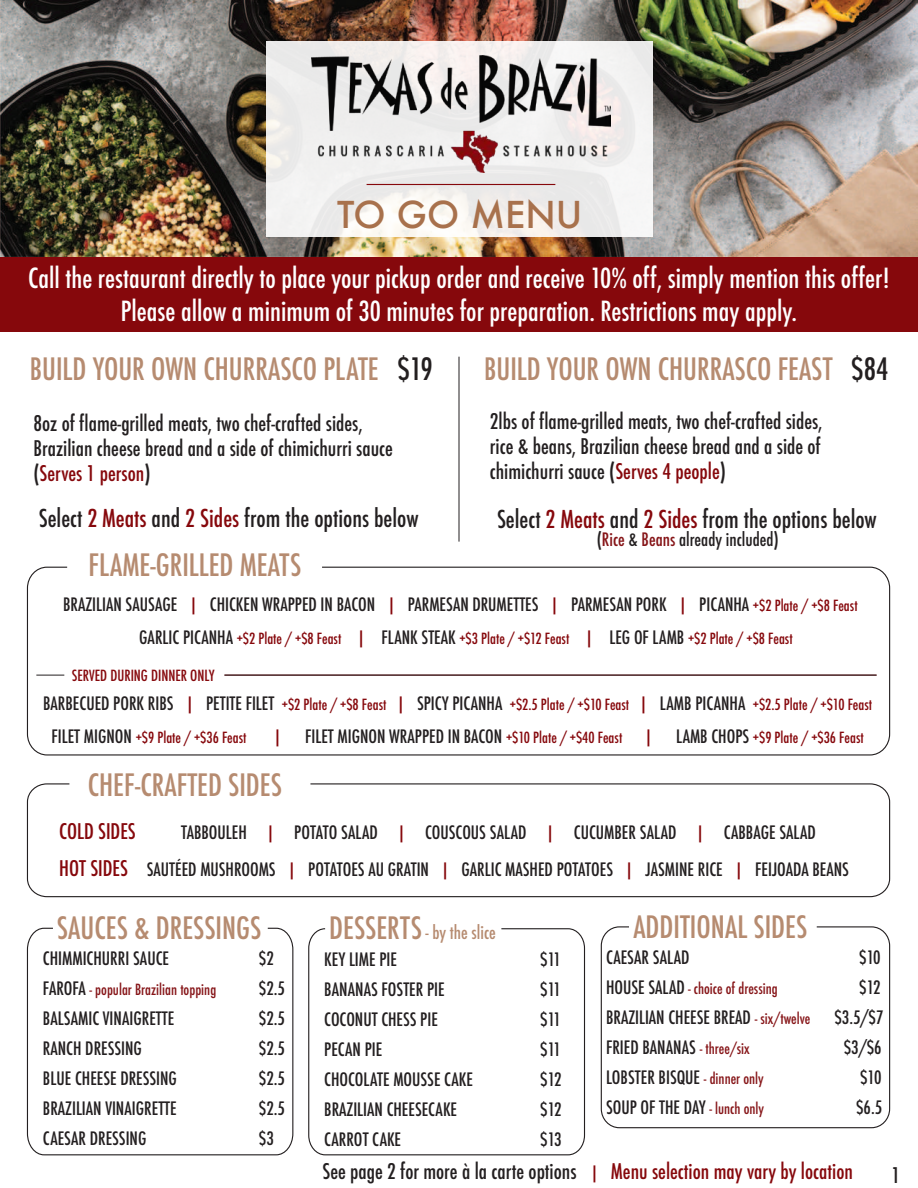
<style>
.page{position:relative;width:918px;height:1188px;background:#fff}
.page>*{position:absolute;margin:0;border:0;box-sizing:border-box;transform-origin:0 0}
.t1{font:500 36px "Futura";color:#a8714c}
.t2{font:500 condensed 30px "Futura";color:#b68b70}
.t3{font:500 condensed 27px/33px "Futura";color:#fff;text-align:center}
.t4{font:500 condensed 24px "Futura";color:#231f20}
.t5{font:500 condensed 21px/25.2px "Futura";color:#231f20}
.t6{font:500 condensed 21px "Futura";color:#86080c}
.t7{font:500 condensed 18px/37.5px "Futura";color:#231f20}
.t8{font:500 condensed 18px/26.4px "Futura";color:#b68b70}
.t9{font:500 condensed 15px "Futura";color:#86080c}
.t10{font:500 condensed 15px "Futura";color:#861518}
.s1{color:#231f20}
.s2{color:#86080c}
.s3{color:#861518}
.s4{font-size:15px;color:#86080c}
.s5{font-size:18px;color:#231f20}
.s6{font-size:18px}
.s7{font-size:21px;color:#86080c}
.s8{font-size:30px}
.s9{font-size:15px;color:#861518}
.s10{font-size:18px;color:#86080c}
</style>
<div class="page">
<hr style="left:459px;top:357px;width:1px;height:185px;background:#231f20">
<hr style="left:224px;top:675px;width:653px;height:1px;background:#231f20">
<div style="left:27px;top:567px;width:863px;height:189px;border:1px solid #231f20;border-radius:20px"></div>
<div style="left:27px;top:783px;width:863px;height:114px;border:1px solid #231f20;border-radius:19px"></div>
<svg style="left:308px;top:928px;width:278px;height:228px"></svg>
<div style="left:601px;top:926px;width:289px;height:202px;border:1px solid #231f20;border-radius:18px"></div>
<svg style="left:26px;top:927px;width:268px;height:229px"></svg>
<svg style="left:36px;top:675px;width:28px;height:1px"></svg>
<div style="left:0;top:256px;width:918px;height:76px;background:#86080c"></div>
<img style="left:0;top:0;width:918px;height:256px">
<div style="left:267px;top:42px;width:386px;height:195px;background:linear-gradient(to right,#f2f0ee,#f0eeed)"></div>
<img style="left:312px;top:56px;width:298px;height:116px">
<hr style="left:367px;top:184px;width:188px;height:1px;background:#86080c">
<h1 class="t1" style="left:337px;top:195px;width:247px">TO GO MENU</h1>
<h3 class="t3" style="left:28px;top:262px;width:863px">Call the restaurant directly to place your pickup order and receive 10% off, simply mention this offer!<br>Please allow a minimum of 30 minutes for preparation. Restrictions may apply.</h3>
<h2 class="t2" style="left:30px;top:351px;width:405px">BUILD YOUR OWN CHURRASCO PLATE <span class="s1">$19</span></h2>
<h2 class="t2" style="left:484px;top:351px;width:406px">BUILD YOUR OWN CHURRASCO FEAST <span class="s1">$84</span></h2>
<p class="t5" style="left:34px;top:410px;width:361px">8oz of flame-grilled meats, two chef-crafted sides,<br>Brazilian cheese bread and a side of chimichurri sauce (<span class="s2">Serves 1 person</span>)</p>
<p class="t5" style="left:490px;top:408px;width:334px;text-align:justify">2lbs of flame-grilled meats, two chef-crafted sides, rice &amp; beans, Brazilian cheese bread and a side of chimichurri sauce (<span class="s2">Serves 4 people</span>)</p>
<h3 class="t4" style="left:39px;top:503px;width:381px">Select <span class="s2">2 Meats</span> and <span class="s2">2 Sides</span> from the options below</h3>
<h3 class="t4" style="left:497px;top:504px;width:381px">Select <span class="s2">2 Meats</span> and <span class="s2">2 Sides</span> from the options below</h3>
<p class="t7" style="left:597px;top:521px;width:184px">(<span class="s3">Rice</span> &amp; <span class="s3">Beans</span> already included)</p>
<h2 class="t2" style="left:89px;top:547px;width:214px">FLAME-GRILLED MEATS</h2>
<p class="t7" style="left:63px;top:586px;width:796px">BRAZILIAN SAUSAGE <span class="s2">|</span> CHICKEN WRAPPED IN BACON <span class="s2">|</span> PARMESAN DRUMETTES <span class="s2">|</span> PARMESAN PORK <span class="s2">|</span> PICANHA <span class="s4">+$2 Plate / +$8 Feast</span></p>
<p class="t9" style="left:139px;top:630px;width:655px"><span class="s5">GARLIC PICANHA</span> +$2 Plate / +$8 Feast <span class="s6">|</span> <span class="s5">FLANK STEAK</span> +$3 Plate / +$12 Feast <span class="s6">|</span> <span class="s5">LEG OF LAMB</span> +$2 Plate / +$8 Feast</p>
<p class="t9" style="left:72px;top:667px;width:144px">SERVED DURING DINNER ONLY</p>
<p class="t9" style="left:43px;top:696px;width:831px"><span class="s5">BARBECUED PORK RIBS</span> <span class="s6">|</span> <span class="s5">PETITE FILET</span> +$2 Plate / +$8 Feast <span class="s6">|</span> <span class="s5">SPICY PICANHA</span> +$2.5 Plate / +$10 Feast <span class="s6">|</span> <span class="s5">LAMB PICANHA</span> +$2.5 Plate / +$10 Feast</p>
<p class="t9" style="left:52px;top:729px;width:196px"><span class="s5">FILET MIGNON</span> +$9 Plate / +$36 Feast</p>
<p class="t9" style="left:273px;top:729px;width:593px"><span class="s6">|</span> <span class="s5">FILET MIGNON WRAPPED IN BACON</span> +$10 Plate / +$40 Feast <span class="s6">|</span> <span class="s5">LAMB CHOPS</span> +$9 Plate / +$36 Feast</p>
<h2 class="t2" style="left:88px;top:767px;width:196px">CHEF-CRAFTED SIDES</h2>
<p class="t6" style="left:59px;top:818px;width:78px">COLD SIDES</p>
<p class="t7" style="left:59px;top:813px;width:791px;text-indent:122px">TABBOULEH <span class="s2">|</span> POTATO SALAD <span class="s2">|</span> COUSCOUS SALAD <span class="s2">|</span> CUCUMBER SALAD <span class="s2">|</span> CABBAGE SALAD<br><span class="s7">HOT SIDES</span> SAUTÉED MUSHROOMS <span class="s2">|</span> POTATOES AU GRATIN <span class="s2">|</span> GARLIC MASHED POTATOES <span class="s2">|</span> JASMINE RICE <span class="s2">|</span> FEIJOADA BEANS</p>
<h2 class="t2" style="left:57px;top:910px;width:206px">SAUCES &amp; DRESSINGS</h2>
<p class="t7" style="left:43px;top:940px;width:128px">CHIMMICHURRI SAUCE</p>
<p class="t7" style="left:259px;top:940px;width:16px">$2</p>
<p class="t10" style="left:43px;top:981px;width:175px"><span class="s5">FAROFA</span> - popular Brazilian topping</p>
<p class="t7" style="left:259px;top:970px;width:28px">$2.5</p>
<p class="t7" style="left:43px;top:1000px;width:133px">BALSAMIC VINAIGRETTE</p>
<p class="t7" style="left:259px;top:1000px;width:28px">$2.5</p>
<p class="t7" style="left:43px;top:1030px;width:100px">RANCH DRESSING</p>
<p class="t7" style="left:259px;top:1030px;width:28px">$2.5</p>
<p class="t7" style="left:43px;top:1060px;width:136px">BLUE CHEESE DRESSING</p>
<p class="t7" style="left:259px;top:1060px;width:28px">$2.5</p>
<p class="t7" style="left:43px;top:1090px;width:135px">BRAZILIAN VINAIGRETTE</p>
<p class="t7" style="left:259px;top:1090px;width:28px">$2.5</p>
<p class="t7" style="left:43px;top:1120px;width:105px">CAESAR DRESSING</p>
<p class="t7" style="left:259px;top:1120px;width:16px">$3</p>
<p class="t8" style="left:324px;top:919px;width:173px"><span class="s8">DESSERTS</span> - by the slice<br><span class="s1">KEY LIME PIE</span></p>
<p class="t7" style="left:540px;top:940px;width:22px">$11</p>
<p class="t7" style="left:324px;top:970px;width:122px">BANANAS FOSTER PIE</p>
<p class="t7" style="left:540px;top:970px;width:22px">$11</p>
<p class="t7" style="left:324px;top:1000px;width:115px">COCONUT CHESS PIE</p>
<p class="t7" style="left:540px;top:1000px;width:22px">$11</p>
<p class="t7" style="left:324px;top:1030px;width:60px">PECAN PIE</p>
<p class="t7" style="left:540px;top:1030px;width:22px">$11</p>
<p class="t7" style="left:324px;top:1060px;width:150px">CHOCOLATE MOUSSE CAKE</p>
<p class="t7" style="left:540px;top:1060px;width:23px">$12</p>
<p class="t7" style="left:324px;top:1090px;width:134px">BRAZILIAN CHEESECAKE</p>
<p class="t7" style="left:540px;top:1090px;width:23px">$12</p>
<p class="t7" style="left:324px;top:1120px;width:78px">CARROT CAKE</p>
<p class="t7" style="left:540px;top:1120px;width:23px">$13</p>
<h2 class="t2" style="left:633px;top:909px;width:175px">ADDITIONAL SIDES</h2>
<p class="t7" style="left:606px;top:938px;width:85px">CAESAR SALAD</p>
<p class="t7" style="left:859px;top:938px;width:23px">$10</p>
<p class="t10" style="left:606px;top:979px;width:173px"><span class="s5">HOUSE SALAD</span> - choice of dressing</p>
<p class="t7" style="left:859px;top:968px;width:23px">$12</p>
<p class="t7" style="left:606px;top:998px;width:206px">BRAZILIAN CHEESE BREAD <span class="s9">- six/twelve</span></p>
<p class="t7" style="left:834px;top:998px;width:51px">$3.5/$7</p>
<p class="t7" style="left:606px;top:1028px;width:145px">FRIED BANANAS <span class="s9">- three/six</span></p>
<p class="t7" style="left:844px;top:1028px;width:39px">$3/$6</p>
<p class="t7" style="left:606px;top:1058px;width:159px">LOBSTER BISQUE <span class="s9">- dinner only</span></p>
<p class="t7" style="left:860px;top:1058px;width:23px">$10</p>
<p class="t7" style="left:606px;top:1088px;width:160px">SOUP OF THE DAY <span class="s9">- lunch only</span></p>
<p class="t7" style="left:856px;top:1088px;width:28px">$6.5</p>
<p class="t5" style="left:323px;top:1159px;width:532px">See page 2 for more à la carte options <span class="s10">|</span> <span class="s2">Menu selection may vary by location</span></p>
<p class="t5" style="left:892px;top:1162px;width:10px">1</p>
</div>
